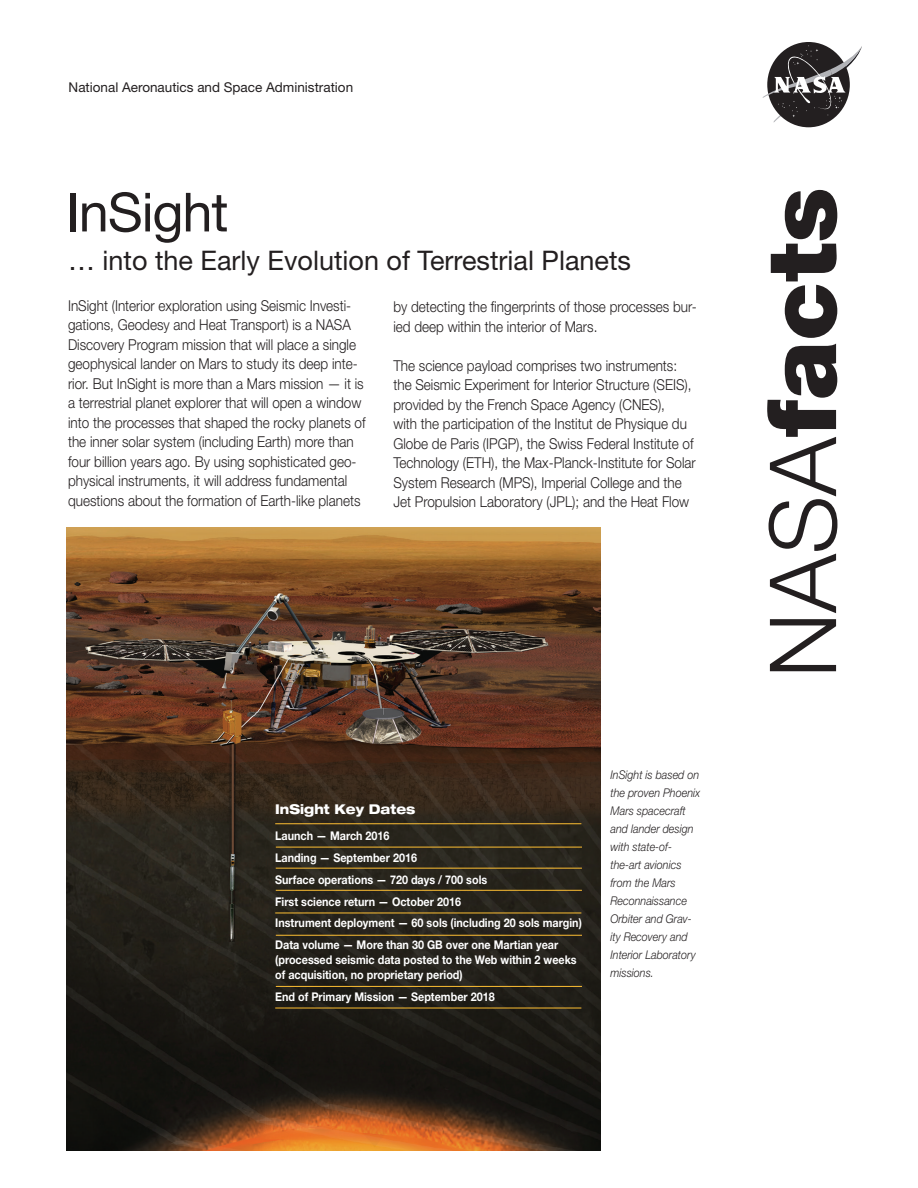
<style>
.page{position:relative;width:918px;height:1188px;background:#fff}
.page>*{position:absolute;margin:0;border:0;box-sizing:border-box;transform-origin:0 0}
.t1{font:54px "Helvetica Neue LT";letter-spacing:-.02em;color:#231f20}
.t2{font:27px "Helvetica Neue LT";color:#231f20}
.t3{font:300 15px/19.5px "Helvetica Neue LT";color:#231f20;scale:.9 1}
.t4{font:13.5px "Helvetica Neue LT";color:#231f20}
.t5{font:800 expanded 13.5px "Helvetica Neue LT";color:#fff;scale:.9 1}
.t6{font:700 12px/15px "Helvetica Neue LT";color:#fff;scale:.9 1}
.t7{font:italic 300 12px/18px "Helvetica Neue LT";color:#231f20;scale:.9 1}
</style>
<div class="page">
<div style="left:767px;top:42px;width:83px;height:85px;background:#231f20;border-radius:50%"></div>
<svg style="left:762px;top:46px;width:100px;height:77px"></svg>
<svg style="left:767px;top:190px;width:70px;height:481px"></svg>
<img style="left:67px;top:527px;width:533px;height:623px">
<hr style="left:275px;top:823px;width:306px;height:1px;background:#febf33">
<hr style="left:276px;top:847px;width:306px;height:1px;background:#febf33">
<hr style="left:276px;top:868px;width:306px;height:1px;background:#febf33">
<hr style="left:276px;top:890px;width:306px;height:1px;background:#febf33">
<hr style="left:275px;top:913px;width:306px;height:1px;background:#febf33">
<hr style="left:276px;top:935px;width:306px;height:1px;background:#febf33">
<hr style="left:276px;top:986px;width:306px;height:1px;background:#febf33">
<hr style="left:275px;top:1008px;width:306px;height:1px;background:#febf33">
<p class="t4" style="left:69px;top:80px;width:286px">National Aeronautics and Space Administration</p>
<h1 class="t1" style="left:66px;top:180px;width:164px">InSight</h1>
<h2 class="t2" style="left:68px;top:244px;width:565px">… into the Early Evolution of Terrestrial Planets</h2>
<p class="t3" style="left:68px;top:296px;width:332px">InSight (Interior exploration using Seismic Investi&shy;gations, Geodesy and Heat Transport) is a NASA Discovery Program mission that will place a single geophysical lander on Mars to study its deep inte&shy;rior. But InSight is more than a Mars mission — it is a terrestrial planet explorer that will open a window into the processes that shaped the rocky planets of the inner solar system (including Earth) more than four billion years ago. By using sophisticated geo&shy;physical instruments, it will address fundamental questions about the formation of Earth-like planets</p>
<p class="t3" style="left:393px;top:297px;width:338px">by detecting the fingerprints of those processes bur&shy;ied deep within the interior of Mars.</p>
<p class="t3" style="left:393px;top:355px;width:337px">The science payload comprises two instruments: the Seismic Experiment for Interior Structure (SEIS), provided by the French Space Agency (CNES),<br>with the participation of the Institut de Physique du Globe de Paris (IPGP), the Swiss Federal Institute of Technology (ETH), the Max-Planck-Institute for Solar System Research (MPS), Imperial College and the Jet Propulsion Laboratory (JPL); and the Heat Flow</p>
<p class="t5" style="left:275px;top:801px;width:157px">InSight Key Dates</p>
<p class="t6" style="left:275px;top:828px;width:129px">Launch — March 2016</p>
<p class="t6" style="left:275px;top:850px;width:159px">Landing — September 2016</p>
<p class="t6" style="left:275px;top:872px;width:237px">Surface operations — 720 days / 700 sols</p>
<p class="t6" style="left:275px;top:894px;width:208px">First science return — October 2016</p>
<p class="t6" style="left:275px;top:915px;width:342px">Instrument deployment — 60 sols (including 20 sols margin)</p>
<p class="t6" style="left:275px;top:937px;width:337px">Data volume — More than 30 GB over one Martian year (processed seismic data posted to the Web within 2 weeks of acquisition, no proprietary period)</p>
<p class="t6" style="left:275px;top:989px;width:245px">End of Primary Mission — September 2018</p>
<p class="t7" style="left:611px;top:766px;width:101px">InSight is based on the proven Phoenix<br>Mars spacecraft and lander design with state-of&shy;the-art avionics from the Mars<br>Reconnaissance<br>Orbiter and Grav&shy;ity Recovery and<br>Interior Laboratory missions.</p>
</div>
